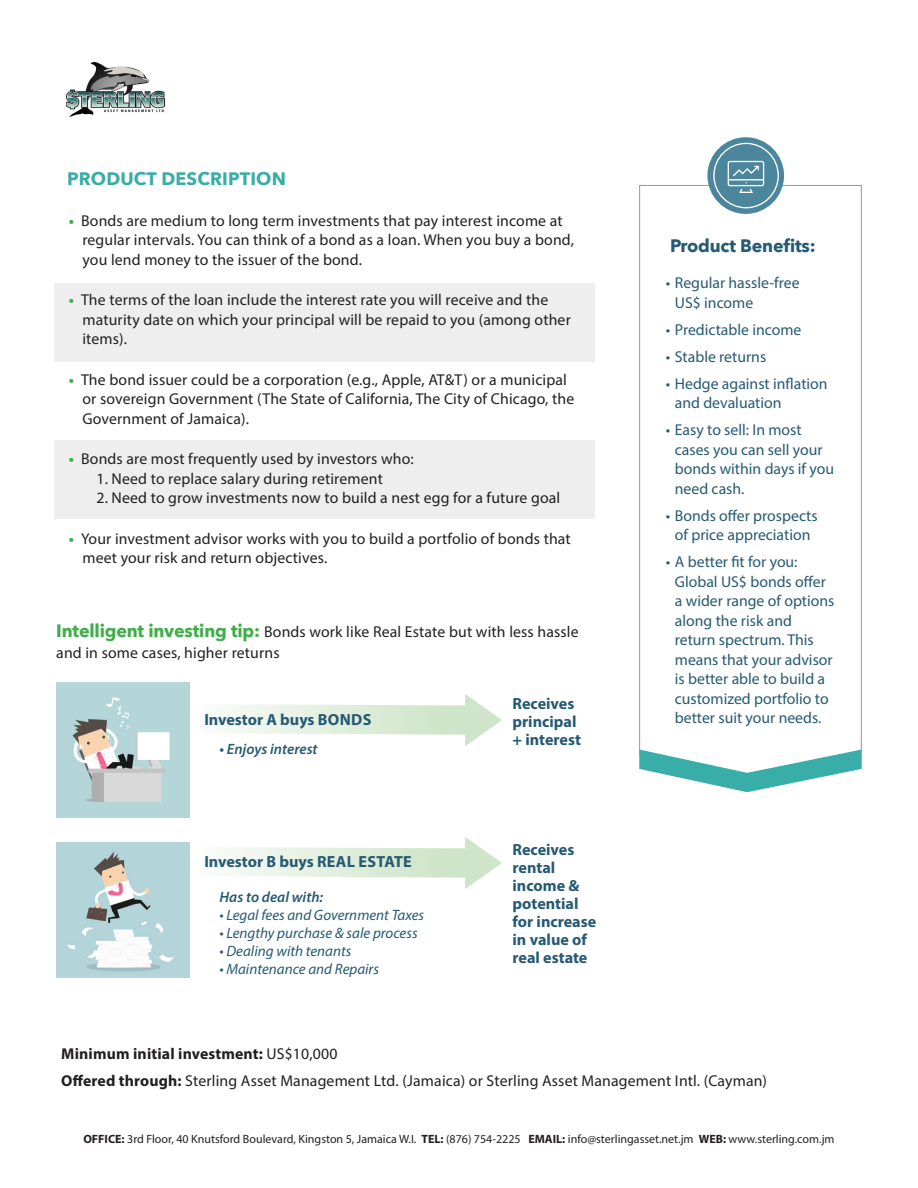
<style>
.page{position:relative;width:918px;height:1188px;background:#fff}
.page>*{position:absolute;margin:0;border:0;box-sizing:border-box;transform-origin:0 0}
.Centreline{font:700 18px "Avenir Next";letter-spacing:.01em;color:#39ada7}
.Chart_headline{font:700 18px "Avenir Next";letter-spacing:-.01em;color:#265a73}
.t1{font:700 16.2px/18px "Myriad Pro";color:#265a73}
.Text_product{font:15.75px/19.5px "Myriad Pro";letter-spacing:.01em;color:#231f20}
.List{font:15.75px/19.5px "Myriad Pro";color:#265a73}
.Chart_headline-2{font:15.75px/21px "Myriad Pro";letter-spacing:.01em;color:#231f20}
.text{font:15.75px "Myriad Pro";letter-spacing:.01em;color:#231f20}
.text-2{font:700 15.75px "Myriad Pro";letter-spacing:.01em;color:#231f20}
.t2{font:italic 15px "Myriad Pro";color:#265a73}
.t3{font:italic 600 15px "Myriad Pro";color:#265a73}
.t4{font:12px "Myriad Pro";color:#231f20}
.s1{font-weight:700;color:#40ae49}
.s2{font-family:"Avenir Next";font-weight:700;font-size:18px;color:#40ae49}
.s3{font-weight:400}
.s4{font-weight:700}
</style>
<div class="page">
<div style="left:55px;top:283px;width:540px;height:79px;background:#eeeeef"></div>
<div style="left:55px;top:440px;width:540px;height:79px;background:#eeeeef"></div>
<img style="left:67px;top:62px;width:98px;height:54px">
<svg style="left:639px;top:750px;width:223px;height:42px"></svg>
<div style="left:639px;top:185px;width:223px;height:570px;border:1px solid #95979a"></div>
<div style="left:707px;top:137px;width:77px;height:77px;background:#4b869d;border-radius:50%"></div>
<svg style="left:713px;top:143px;width:66px;height:65px"></svg>
<svg style="left:225px;top:694px;width:277px;height:52px"></svg>
<svg style="left:225px;top:837px;width:277px;height:52px"></svg>
<img style="left:56px;top:843px;width:133px;height:135px">
<img style="left:56px;top:682px;width:133px;height:135px">
<p class="Centreline" style="left:67px;top:163px;width:220px">PRODUCT DESCRIPTION</p>
<p class="Text_product" style="left:82px;top:211px;width:493px;text-indent:-14px"><span class="s1">•</span> Bonds are medium to long term investments that pay interest income at regular intervals. You can think of a bond as a loan. When you buy a bond, you lend money to the issuer of the bond.</p>
<p class="Text_product" style="left:82px;top:290px;width:490px;text-indent:-14px"><span class="s1">•</span> The terms of the loan include the interest rate you will receive and the maturity date on which your principal will be repaid to you (among other items).</p>
<p class="Text_product" style="left:82px;top:370px;width:493px;text-indent:-14px"><span class="s1">•</span> The bond issuer could be a corporation (e.g., Apple, AT&amp;T) or a municipal or sovereign Government (The State of California, The City of Chicago, the<br>Government of Jamaica).</p>
<p class="Text_product" style="left:69px;top:449px;width:346px"><span class="s1">•</span> Bonds are most frequently used by investors who:</p>
<p class="Text_product" style="left:96px;top:469px;width:288px">1. Need to replace salary during retirement</p>
<p class="Text_product" style="left:96px;top:488px;width:465px">2. Need to grow investments now to build a nest egg for a future goal</p>
<p class="Text_product" style="left:82px;top:529px;width:490px;text-indent:-14px"><span class="s1">•</span> Your investment advisor works with you to build a portfolio of bonds that meet your risk and return objectives.</p>
<p class="Chart_headline-2" style="left:56px;top:621px;width:524px"><span class="s2">Intelligent investing tip:</span> Bonds work like Real Estate but with less hassle and in some cases, higher returns</p>
<p class="t1" style="left:204px;top:710px;width:169px">Investor A buys BONDS</p>
<p class="t3" style="left:220px;top:740px;width:100px">• Enjoys interest</p>
<p class="t1" style="left:513px;top:694px;width:70px">Receives principal + interest</p>
<p class="t1" style="left:204px;top:852px;width:209px">Investor B buys REAL ESTATE</p>
<p class="t1" style="left:513px;top:840px;width:85px">Receives rental income &amp; potential for increase in value of real estate</p>
<p class="t3" style="left:220px;top:887px;width:105px">Has to deal with:</p>
<p class="t2" style="left:220px;top:906px;width:206px">• Legal fees and Government Taxes</p>
<p class="t2" style="left:220px;top:924px;width:200px">• Lengthy purchase &amp; sale process</p>
<p class="t2" style="left:220px;top:942px;width:133px">• Dealing with tenants</p>
<p class="t2" style="left:220px;top:960px;width:161px">• Maintenance and Repairs</p>
<p class="Chart_headline" style="left:670px;top:230px;width:147px">Product Benefits:</p>
<p class="List" style="left:675px;top:273px;width:126px;text-indent:-9px">• Regular hassle-free<br>US$ income</p>
<p class="List" style="left:666px;top:320px;width:137px">• Predictable income</p>
<p class="List" style="left:666px;top:347px;width:102px">• Stable returns</p>
<p class="List" style="left:675px;top:374px;width:154px;text-indent:-9px">• Hedge against inflation and devaluation</p>
<p class="List" style="left:675px;top:420px;width:161px;text-indent:-9px">• Easy to sell: In most cases you can sell your bonds within days if you need cash.</p>
<p class="List" style="left:666px;top:506px;width:153px;text-align:center">• Bonds offer prospects of price appreciation</p>
<p class="List" style="left:675px;top:552px;width:161px;text-indent:-9px">• A better fit for you:<br>Global US$ bonds offer a wider range of options along the risk and return spectrum. This means that your advisor is better able to build a customized portfolio to better suit your needs.</p>
<p class="text-2" style="left:61px;top:1044px;width:278px">Minimum initial investment: <span class="s3">US$10,000</span></p>
<p class="text" style="left:61px;top:1071px;width:707px"><span class="s4">Offered through:</span> Sterling Asset Management Ltd. (Jamaica) or Sterling Asset Management Intl. (Cayman)</p>
<p class="t4" style="left:83px;top:1132px;width:753px"><span class="s4">OFFICE:</span> 3rd Floor, 40 Knutsford Boulevard, Kingston 5, Jamaica W.I. <span class="s4">TEL:</span> (876) 754-2225 <span class="s4">EMAIL:</span> info@sterlingasset.net.jm <span class="s4">WEB:</span> www.sterling.com.jm</p>
</div>
